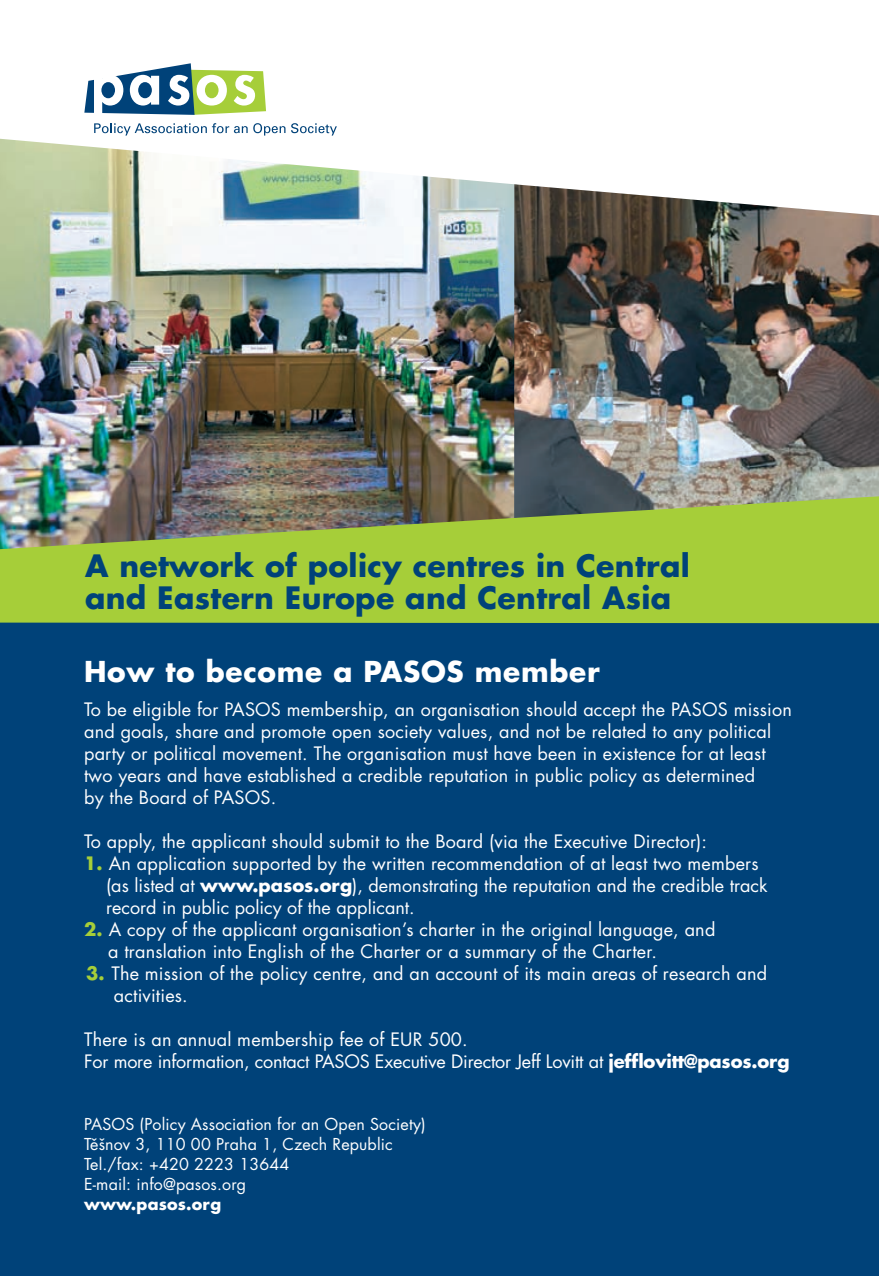
<style>
.page{position:relative;width:879px;height:1276px;background:#fff}
.page>*{position:absolute;margin:0;border:0;box-sizing:border-box;transform-origin:0 0}
.t1{font:700 30px/32px "Futura CE";letter-spacing:.01em;color:#004279}
.t2{font:700 28px "Futura CE";letter-spacing:.025em;color:#fff}
.t3{font:18px/22px "Futura CE";letter-spacing:.01em;color:#fff}
.t4{font:18px/22px "Futura CE";letter-spacing:-.01em;color:#fff}
.t5{font:16px/20px "Futura CE";letter-spacing:.01em;color:#fff}
.t6{font:700 16px "Futura CE";letter-spacing:.01em;color:#fff}
.s1{font-weight:700;color:#a6ce39}
.s2{font-weight:700}
</style>
<div class="page">
<div style="left:0;top:518px;width:879px;height:104px;background:#a6ce39"></div>
<div style="left:0;top:622px;width:879px;height:654px;background:#004279"></div>
<svg style="left:84px;top:63px;width:201px;height:73px"></svg>
<svg style="left:291px;top:123px;width:46px;height:13px"></svg>
<img style="left:0;top:139px;width:517px;height:410px">
<img style="left:514px;top:184px;width:365px;height:334px">
<h1 class="t1" style="left:85px;top:549px;width:606px">A network of policy centres in Central and Eastern Europe and Central Asia</h1>
<h2 class="t2" style="left:84px;top:654px;width:517px">How to become a PASOS member</h2>
<p class="t3" style="left:84px;top:699px;width:709px">To be eligible for PASOS membership, an organisation should accept the PASOS mission and goals, share and promote open society values, and not be related to any political party or political movement. The organisation must have been in existence for at least two years and have established a credible reputation in public policy as determined<br>by the Board of PASOS.</p>
<p class="t3" style="left:84px;top:831px;width:624px">To apply, the applicant should submit to the Board (via the Executive Director):</p>
<p class="t3" style="left:106px;top:853px;width:663px;text-indent:-22px"><span class="s1">1.</span> An application supported by the written recommendation of at least two members (as listed at <span class="s2">www.pasos.org</span>), demonstrating the reputation and the credible track record in public policy of the applicant.</p>
<p class="t3" style="left:108px;top:919px;width:609px;text-indent:-24px"><span class="s1">2.</span> A copy of the applicant organisation’s charter in the original language, and a translation into English of the Charter or a summary of the Charter.</p>
<p class="t3" style="left:114px;top:963px;width:655px;text-indent:-28px"><span class="s1">3.</span> The mission of the policy centre, and an account of its main areas of research and activities.</p>
<p class="t4" style="left:84px;top:1029px;width:707px">There is an annual membership fee of EUR 500.<br>For more information, contact PASOS Executive Director Jeff Lovitt at <span class="s2">jefflovitt@pasos.org</span></p>
<p class="t5" style="left:84px;top:1114px;width:343px">PASOS (Policy Association for an Open Society)<br>Těšnov 3, 110 00 Praha 1, Czech Republic Tel./fax: +420 2223 13644<br>E-mail: info@pasos.org</p>
<p class="t6" style="left:84px;top:1194px;width:139px">www.pasos.org</p>
</div>
